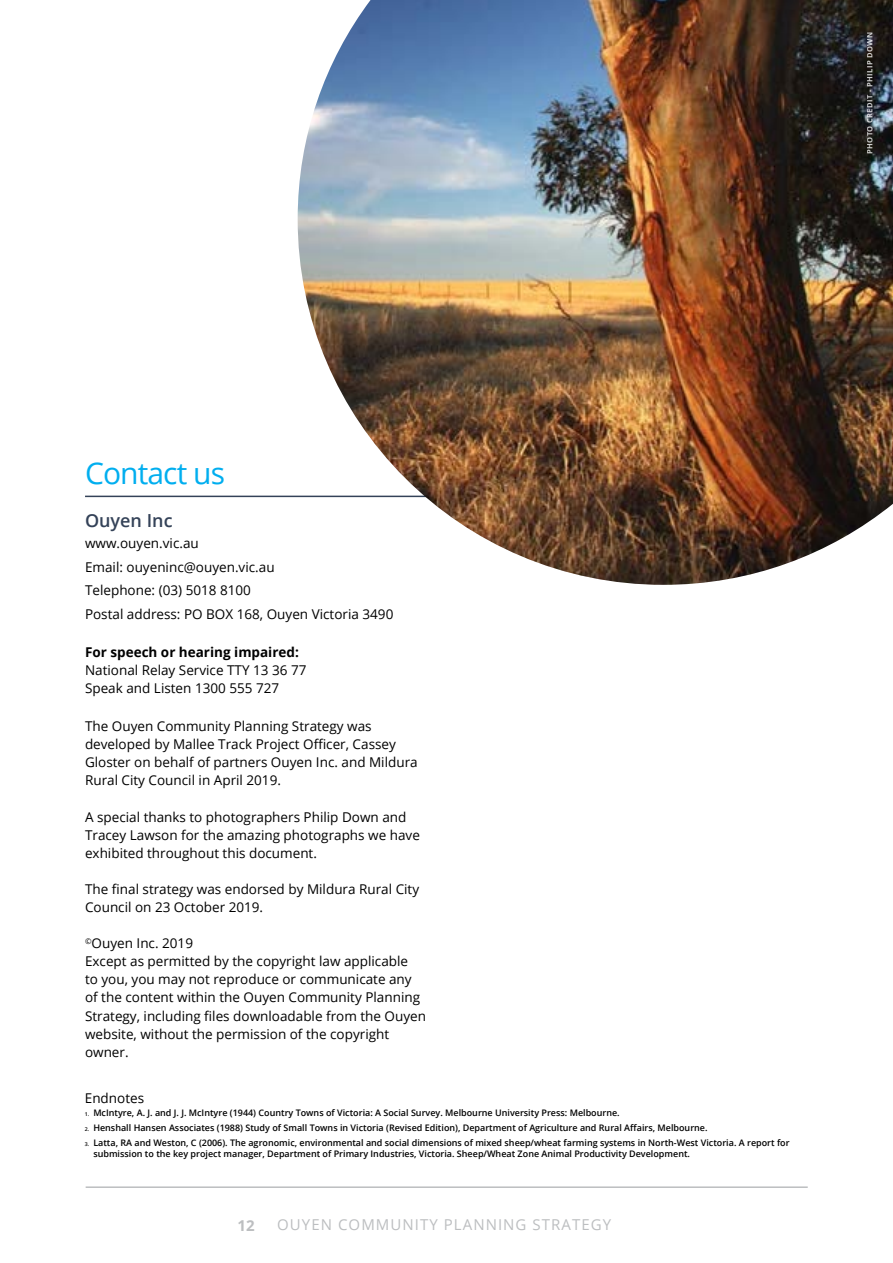
<style>
.page{position:relative;width:893px;height:1263px;background:#fff}
.page>*{position:absolute;margin:0;border:0;box-sizing:border-box;transform-origin:0 0}
.t1{font:30px "Open Sans";letter-spacing:-.03em;color:#00aeef}
.t2{font:600 18px "Open Sans";color:#344258}
.t3{font:15px "Open Sans";letter-spacing:.07em;color:#bcbec0}
.t4{font:700 15px "Open Sans";color:#bcbec0}
.t5{font:13.5px/18.1px "Open Sans";color:#000}
.t6{font:700 13.5px "Open Sans";color:#000}
.t7{font:600 9px/10.8px "Open Sans";color:#000}
.t8{font:700 7.5px "Open Sans";letter-spacing:.05em;color:#fff}
.s1{font-size:5.25px}
</style>
<div class="page">
<hr style="left:86px;top:1186px;width:722px;height:2px;background:#bcbec0">
<hr style="left:85px;top:496px;width:347px;height:1px;background:#344258">
<img style="left:298px;top:0;width:595px;height:585px">
<p class="t8" style="left:864px;top:154px;width:123px;rotate:-90deg">PHOTO CREDIT - PHILIP DOWN</p>
<h1 class="t1" style="left:85px;top:452px;width:142px">Contact us</h1>
<h2 class="t2" style="left:85px;top:508px;width:89px">Ouyen Inc</h2>
<p class="t5" style="left:85px;top:531px;width:310px;line-height:23.5px">www.ouyen.vic.au<br>Email: ouyeninc@ouyen.vic.au<br>Telephone: (03) 5018 8100<br>Postal address: PO BOX 168, Ouyen Victoria 3490</p>
<p class="t6" style="left:85px;top:642px;width:215px">For speech or hearing impaired:</p>
<p class="t5" style="left:85px;top:661px;width:223px">National Relay Service TTY 13 36 77<br>Speak and Listen 1300 555 727</p>
<p class="t5" style="left:85px;top:717px;width:334px">The Ouyen Community Planning Strategy was developed by Mallee Track Project Officer, Cassey Gloster on behalf of partners Ouyen Inc. and Mildura Rural City Council in April 2019.</p>
<p class="t5" style="left:85px;top:807px;width:336px">A special thanks to photographers Philip Down and<br>Tracey Lawson for the amazing photographs we have exhibited throughout this document.</p>
<p class="t5" style="left:85px;top:880px;width:336px">The final strategy was endorsed by Mildura Rural City<br>Council on 23 October 2019.</p>
<p class="t5" style="left:85px;top:934px;width:342px"><sup>©</sup>Ouyen Inc. 2019<br>Except as permitted by the copyright law applicable<br>to you, you may not reproduce or communicate any of the content within the Ouyen Community Planning Strategy, including files downloadable from the Ouyen website, without the permission of the copyright owner.</p>
<p class="t5" style="left:85px;top:1088px;width:61px">Endnotes</p>
<p class="t7" style="left:85px;top:1107px;width:536px"><span class="s1">1.</span> McIntyre, A. J. and J. J. McIntyre (1944) Country Towns of Victoria: A Social Survey. Melbourne University Press: Melbourne.</p>
<p class="t7" style="left:85px;top:1122px;width:624px"><span class="s1">2.</span> Henshall Hansen Associates (1988) Study of Small Towns in Victoria (Revised Edition), Department of Agriculture and Rural Affairs, Melbourne.</p>
<p class="t7" style="left:93px;top:1137px;width:698px;text-indent:-9px"><span class="s1">3.</span> Latta, RA and Weston, C (2006). The agronomic, environmental and social dimensions of mixed sheep/wheat farming systems in North-West Victoria. A report for submission to the key project manager, Department of Primary Industries, Victoria. Sheep/Wheat Zone Animal Productivity Development.</p>
<p class="t4" style="left:238px;top:1215px;width:19px">12</p>
<p class="t3" style="left:277px;top:1215px;width:335px">OUYEN COMMUNITY PLANNING STRATEGY</p>
</div>
